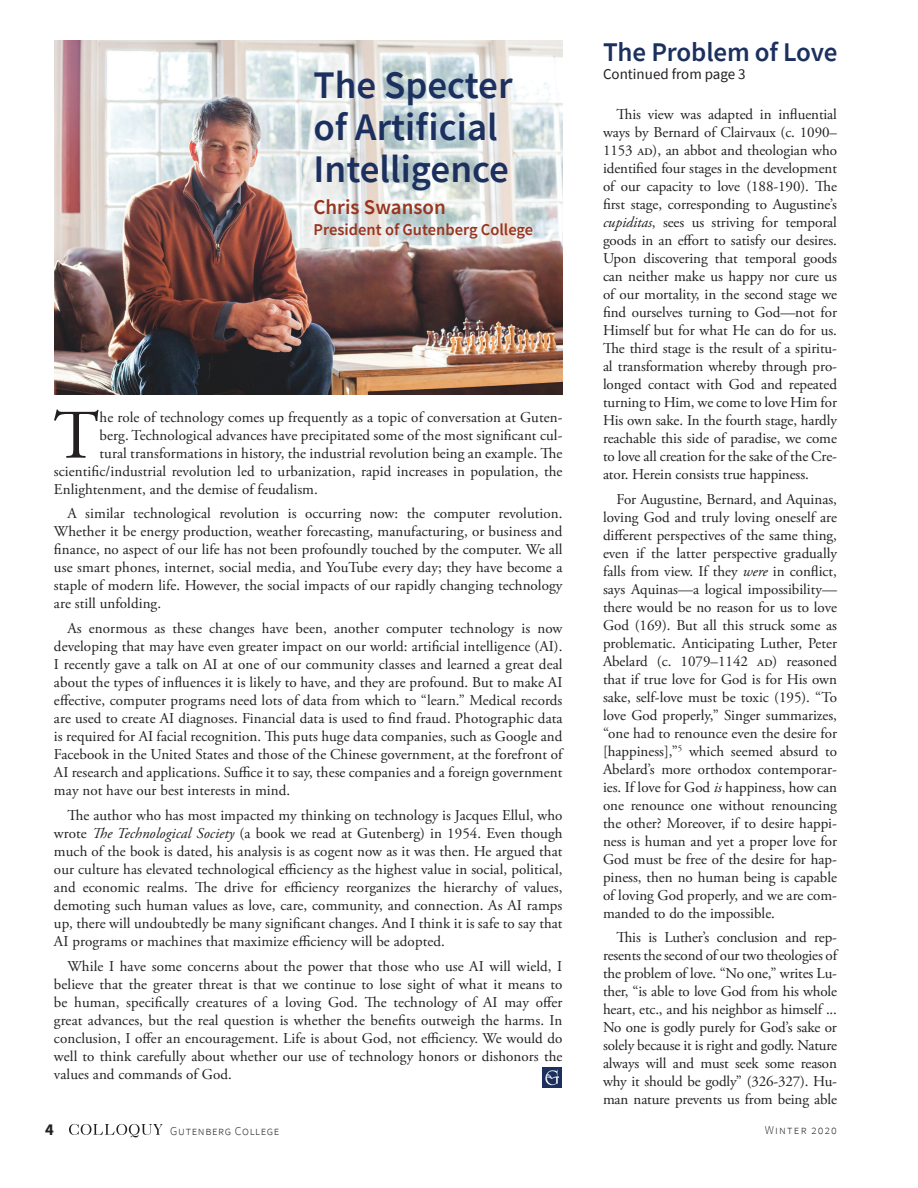
<style>
.page{position:relative;width:918px;height:1188px;background:#fff}
.page>*{position:absolute;margin:0;border:0;box-sizing:border-box;transform-origin:0 0}
.t1{font:69.3px "Adobe Garamond Pro";color:#231f20}
.t2{font:600 39px/42px "Source Sans Pro";color:#1c305f}
.t3{font:600 27px "Source Sans Pro";letter-spacing:-.005em;color:#1c305f}
.t4{font:600 21px "Source Sans Pro";color:#99351f}
.t5{font:600 16.5px "Source Sans Pro";color:#99351f}
.t6{font:700 16.5px "Source Sans Pro";color:#231f20}
.t7{font:15px/18px "Adobe Garamond Pro";letter-spacing:.005em;color:#231f20;text-align:justify}
.t8{font:15px "Source Sans Pro";color:#231f20}
.t9{font:300 12px "Source Sans Pro";letter-spacing:.1em;color:#231f20}
.s1{font-style:italic}
</style>
<div class="page">
<img style="left:542px;top:1068px;width:20px;height:19px">
<img style="left:54px;top:40px;width:508px;height:354px">
<svg style="left:69px;top:1124px;width:94px;height:13px"></svg>
<h2 class="t2" style="left:314px;top:64px;width:201px">The Specter of Artificial<br>Intelligence</h2>
<h3 class="t4" style="left:314px;top:193px;width:134px">Chris Swanson</h3>
<p class="t5" style="left:314px;top:218px;width:221px">President of Gutenberg College</p>
<h1 class="t1" style="left:54px;top:394px;width:47px">T</h1>
<p class="t7" style="left:100px;top:408px;width:464px">he role of technology comes up frequently as a topic of conversation at Guten-</p>
<p class="t7" style="left:100px;top:426px;width:464px">berg. Technological advances have precipitated some of the most significant cul-</p>
<p class="t7" style="left:100px;top:444px;width:464px">tural transformations in history, the industrial revolution being an example. The</p>
<p class="t7" style="left:54px;top:462px;width:510px">scientific/industrial revolution led to urbanization, rapid increases in population, the</p>
<p class="t7" style="left:54px;top:480px;width:265px">Enlightenment, and the demise of feudalism.</p>
<p class="t7" style="left:54px;top:505px;width:510px;text-indent:14px">A similar technological revolution is occurring now: the computer revolution.<br>Whether it be energy production, weather forecasting, manufacturing, or business and finance, no aspect of our life has not been profoundly touched by the computer. We all use smart phones, internet, social media, and YouTube every day; they have become a staple of modern life. However, the social impacts of our rapidly changing technology are still unfolding.</p>
<p class="t7" style="left:54px;top:620px;width:510px;text-indent:14px">As enormous as these changes have been, another computer technology is now developing that may have even greater impact on our world: artificial intelligence (AI).<br>I recently gave a talk on AI at one of our community classes and learned a great deal about the types of influences it is likely to have, and they are profound. But to make AI effective, computer programs need lots of data from which to “learn.” Medical records are used to create AI diagnoses. Financial data is used to find fraud. Photographic data is required for AI facial recognition. This puts huge data companies, such as Google and Facebook in the United States and those of the Chinese government, at the forefront of AI research and applications. Suffice it to say, these companies and a foreign government may not have our best interests in mind.</p>
<p class="t7" style="left:54px;top:807px;width:510px;text-indent:14px">The author who has most impacted my thinking on technology is Jacques Ellul, who wrote <span class="s1">The Technological Society</span> (a book we read at Gutenberg) in 1954. Even though much of the book is dated, his analysis is as cogent now as it was then. He argued that our culture has elevated technological efficiency as the highest value in social, political, and economic realms. The drive for efficiency reorganizes the hierarchy of values, demoting such human values as love, care, community, and connection. As AI ramps up, there will undoubtedly be many significant changes. And I think it is safe to say that AI programs or machines that maximize efficiency will be adopted.</p>
<p class="t7" style="left:54px;top:957px;width:510px;text-indent:14px">While I have some concerns about the power that those who use AI will wield, I believe that the greater threat is that we continue to lose sight of what it means to be human, specifically creatures of a loving God. The technology of AI may offer great advances, but the real question is whether the benefits outweigh the harms. In conclusion, I offer an encouragement. Life is about God, not efficiency. We would do well to think carefully about whether our use of technology honors or dishonors the values and commands of God.</p>
<h3 class="t3" style="left:603px;top:34px;width:236px">The Problem of Love</h3>
<p class="t8" style="left:603px;top:64px;width:144px">Continued from page 3</p>
<p class="t7" style="left:603px;top:106px;width:236px;text-indent:14px">This view was adapted in influential ways by Bernard of Clairvaux (c. 1090– 1153 ad), an abbot and theologian who identified four stages in the development of our capacity to love (188-190). The first stage, corresponding to Augustine’s <span class="s1">cupiditas</span>, sees us striving for temporal goods in an effort to satisfy our desires.<br>Upon discovering that temporal goods can neither make us happy nor cure us of our mortality, in the second stage we find ourselves turning to God—not for Himself but for what He can do for us.<br>The third stage is the result of a spiritu&shy;al transformation whereby through pro&shy;longed contact with God and repeated turning to Him, we come to love Him for His own sake. In the fourth stage, hardly reachable this side of paradise, we come to love all creation for the sake of the Cre&shy;ator. Herein consists true happiness.</p>
<p class="t7" style="left:603px;top:490px;width:236px;text-indent:14px">For Augustine, Bernard, and Aquinas, loving God and truly loving oneself are different perspectives of the same thing, even if the latter perspective gradually falls from view. If they <span class="s1">were</span> in conflict, says Aquinas—a logical impossibility— there would be no reason for us to love God (169). But all this struck some as problematic. Anticipating Luther, Peter Abelard (c. 1079–1142 ad) reasoned that if true love for God is for His own sake, self-love must be toxic (195). “To love God properly,” Singer summarizes, “one had to renounce even the desire for [happiness],”<sup>5</sup> which seemed absurd to Abelard’s more orthodox contemporar&shy;ies. If love for God <span class="s1">is</span> happiness, how can one renounce one without renouncing the other? Moreover, if to desire happi&shy;ness is human and yet a proper love for God must be free of the desire for hap&shy;piness, then no human being is capable of loving God properly, and we are com&shy;manded to do the impossible.</p>
<p class="t7" style="left:603px;top:929px;width:236px;text-indent:14px">This is Luther’s conclusion and rep&shy;resents the second of our two theologies of the problem of love. “No one,” writes Lu&shy;ther, “is able to love God from his whole heart, etc., and his neighbor as himself ...<br>No one is godly purely for God’s sake or solely because it is right and godly. Nature always will and must seek some reason why it should be godly” (326-327). Hu&shy;man nature prevents us from being able</p>
<p class="t6" style="left:45px;top:1118px;width:10px">4</p>
<p class="t9" style="left:170px;top:1123px;width:111px">Gutenberg College</p>
<p class="t9" style="left:765px;top:1123px;width:74px">Winter 2020</p>
</div>
